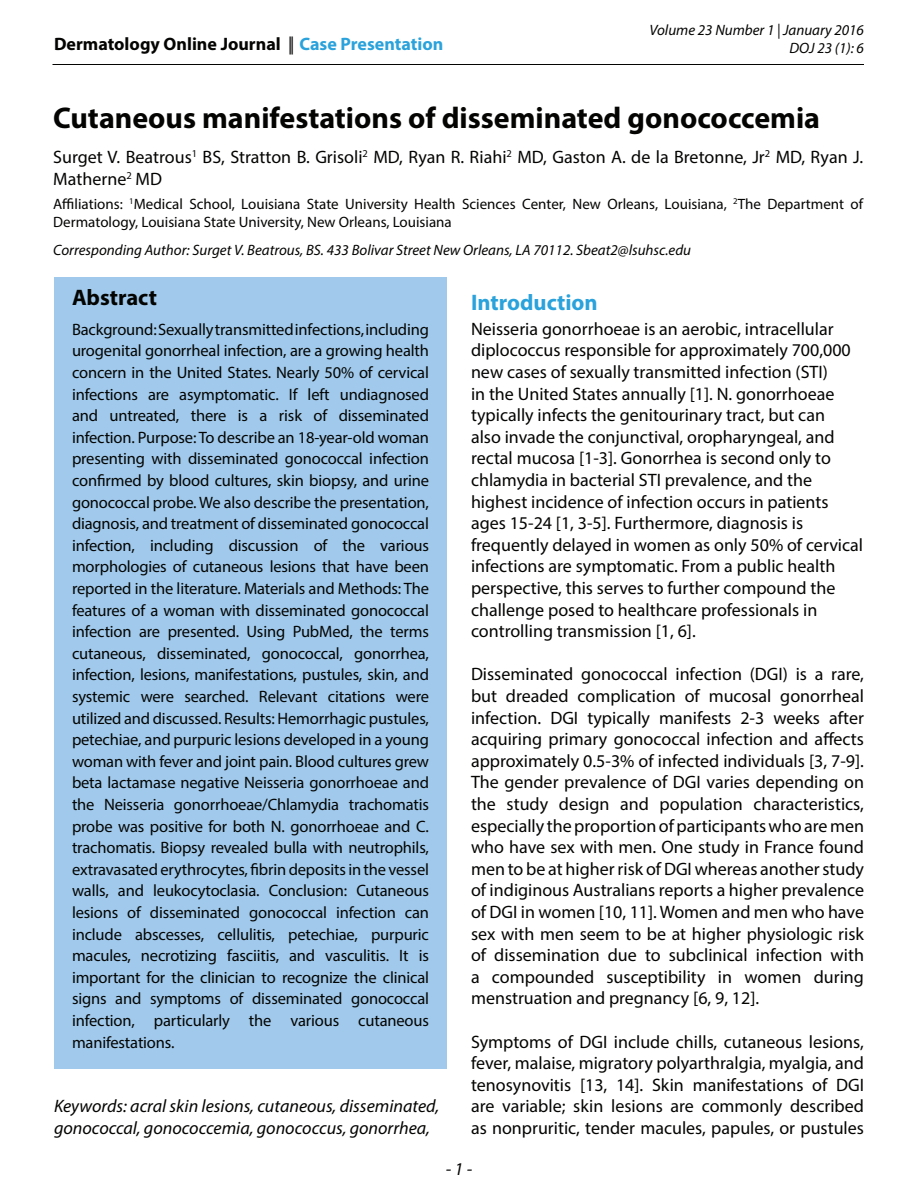
<style>
.page{position:relative;width:918px;height:1188px;background:#fff}
.page>*{position:absolute;margin:0;border:0;box-sizing:border-box;transform-origin:0 0}
.t1{font:700 30px "Myriad Pro";color:#040503}
.Keywords{font:700 22.5px "Myriad Pro";color:#2aa2db}
.Sub_title_Abstract{font:700 22.5px "Myriad Pro";color:#040503}
.Body_text{font:18px/21.6px "Myriad Pro";color:#040503;text-align:justify}
.Keywords-2{font:18px/21.6px "Myriad Pro";color:#040503}
.Affiliations_1{font:18px/21.6px "Myriad Pro";color:#040503}
.Keywords-3{font:italic 18px/21.6px "Myriad Pro";color:#040503}
.t2{font:700 18px "Myriad Pro";color:#040503}
.Body_text_Abstract{font:16.5px/21.6px "Myriad Pro";letter-spacing:-.01em;color:#040503;text-align:justify}
.Affiliations_1-2{font:15px/18px "Myriad Pro";color:#040503}
.Corresponding_author{font:italic 15px/18px "Myriad Pro";color:#040503;text-align:right}
.s1{font-weight:400}
.s2{color:#2aa2db}
</style>
<div class="page">
<hr style="left:52px;top:64px;width:812px;height:1px;background:#040503">
<div style="left:54px;top:278px;width:393px;height:791px;background:#a0c9eb"></div>
<p class="t2" style="left:54px;top:32px;width:391px">Dermatology Online Journal <span class="s1">||</span> <span class="s2">Case Presentation</span></p>
<p class="Corresponding_author" style="left:649px;top:20px;width:216px">Volume 23 Number 1 | January 2016<br>DOJ 23 (1): 6</p>
<p class="t1" style="left:53px;top:98px;width:768px">Cutaneous manifestations of disseminated gonococcemia</p>
<p class="Affiliations_1" style="left:53px;top:146px;width:812px">Surget V. Beatrous<sup>1</sup> BS, Stratton B. Grisoli<sup>2</sup> MD, Ryan R. Riahi<sup>2</sup> MD, Gaston A. de la Bretonne, Jr<sup>2</sup> MD, Ryan J.<br>Matherne<sup>2</sup> MD</p>
<p class="Affiliations_1-2" style="left:53px;top:194px;width:812px">Affiliations: <sup>1</sup>Medical School, Louisiana State University Health Sciences Center, New Orleans, Louisiana, <sup>2</sup>The Department of<br>Dermatology, Louisiana State University, New Orleans, Louisiana</p>
<p class="Corresponding_author" style="left:53px;top:241px;width:639px">Corresponding Author: Surget V. Beatrous, BS. 433 Bolivar Street New Orleans, LA 70112. Sbeat2@lsuhsc.edu</p>
<p class="Sub_title_Abstract" style="left:72px;top:283px;width:87px">Abstract</p>
<p class="Body_text_Abstract" style="left:72px;top:318px;width:359px">Background: Sexually transmitted infections, including urogenital gonorrheal infection, are a growing health concern in the United States. Nearly 50% of cervical infections are asymptomatic. If left undiagnosed and untreated, there is a risk of disseminated infection. Purpose: To describe an 18-year-old woman presenting with disseminated gonococcal infection confirmed by blood cultures, skin biopsy, and urine gonococcal probe. We also describe the presentation, diagnosis, and treatment of disseminated gonococcal infection, including discussion of the various morphologies of cutaneous lesions that have been reported in the literature. Materials and Methods: The features of a woman with disseminated gonococcal infection are presented. Using PubMed, the terms cutaneous, disseminated, gonococcal, gonorrhea, infection, lesions, manifestations, pustules, skin, and systemic were searched. Relevant citations were utilized and discussed. Results: Hemorrhagic pustules, petechiae, and purpuric lesions developed in a young woman with fever and joint pain. Blood cultures grew beta lactamase negative Neisseria gonorrhoeae and the Neisseria gonorrhoeae/Chlamydia trachomatis probe was positive for both N. gonorrhoeae and C. trachomatis. Biopsy revealed bulla with neutrophils, extravasated erythrocytes, fibrin deposits in the vessel walls, and leukocytoclasia. Conclusion: Cutaneous lesions of disseminated gonococcal infection can include abscesses, cellulitis, petechiae, purpuric macules, necrotizing fasciitis, and vasculitis. It is important for the clinician to recognize the clinical signs and symptoms of disseminated gonococcal infection, particularly the various cutaneous manifestations.</p>
<p class="Keywords-3" style="left:54px;top:1095px;width:387px">Keywords: acral skin lesions, cutaneous, disseminated, gonococcal, gonococcemia, gonococcus, gonorrhea,</p>
<p class="Keywords" style="left:471px;top:288px;width:128px">Introduction</p>
<p class="Keywords-2" style="left:471px;top:318px;width:394px">Neisseria gonorrhoeae is an aerobic, intracellular diplococcus responsible for approximately 700,000 new cases of sexually transmitted infection (STI)<br>in the United States annually [1]. N. gonorrhoeae typically infects the genitourinary tract, but can<br>also invade the conjunctival, oropharyngeal, and rectal mucosa [1-3]. Gonorrhea is second only to chlamydia in bacterial STI prevalence, and the highest incidence of infection occurs in patients ages 15-24 [1, 3-5]. Furthermore, diagnosis is frequently delayed in women as only 50% of cervical infections are symptomatic. From a public health perspective, this serves to further compound the challenge posed to healthcare professionals in controlling transmission [1, 6].</p>
<p class="Body_text" style="left:471px;top:663px;width:395px">Disseminated gonococcal infection (DGI) is a rare, but dreaded complication of mucosal gonorrheal infection. DGI typically manifests 2-3 weeks after acquiring primary gonococcal infection and affects approximately 0.5-3% of infected individuals [3, 7-9].<br>The gender prevalence of DGI varies depending on the study design and population characteristics, especially the proportion of participants who are men who have sex with men. One study in France found men to be at higher risk of DGI whereas another study of indiginous Australians reports a higher prevalence of DGI in women [10, 11]. Women and men who have sex with men seem to be at higher physiologic risk of dissemination due to subclinical infection with a compounded susceptibility in women during menstruation and pregnancy [6, 9, 12].</p>
<p class="Body_text" style="left:471px;top:1030px;width:395px">Symptoms of DGI include chills, cutaneous lesions, fever, malaise, migratory polyarthralgia, myalgia, and tenosynovitis [13, 14]. Skin manifestations of DGI are variable; skin lesions are commonly described as nonpruritic, tender macules, papules, or pustules</p>
<p class="Keywords-3" style="left:446px;top:1157px;width:28px">- 1 -</p>
</div>
